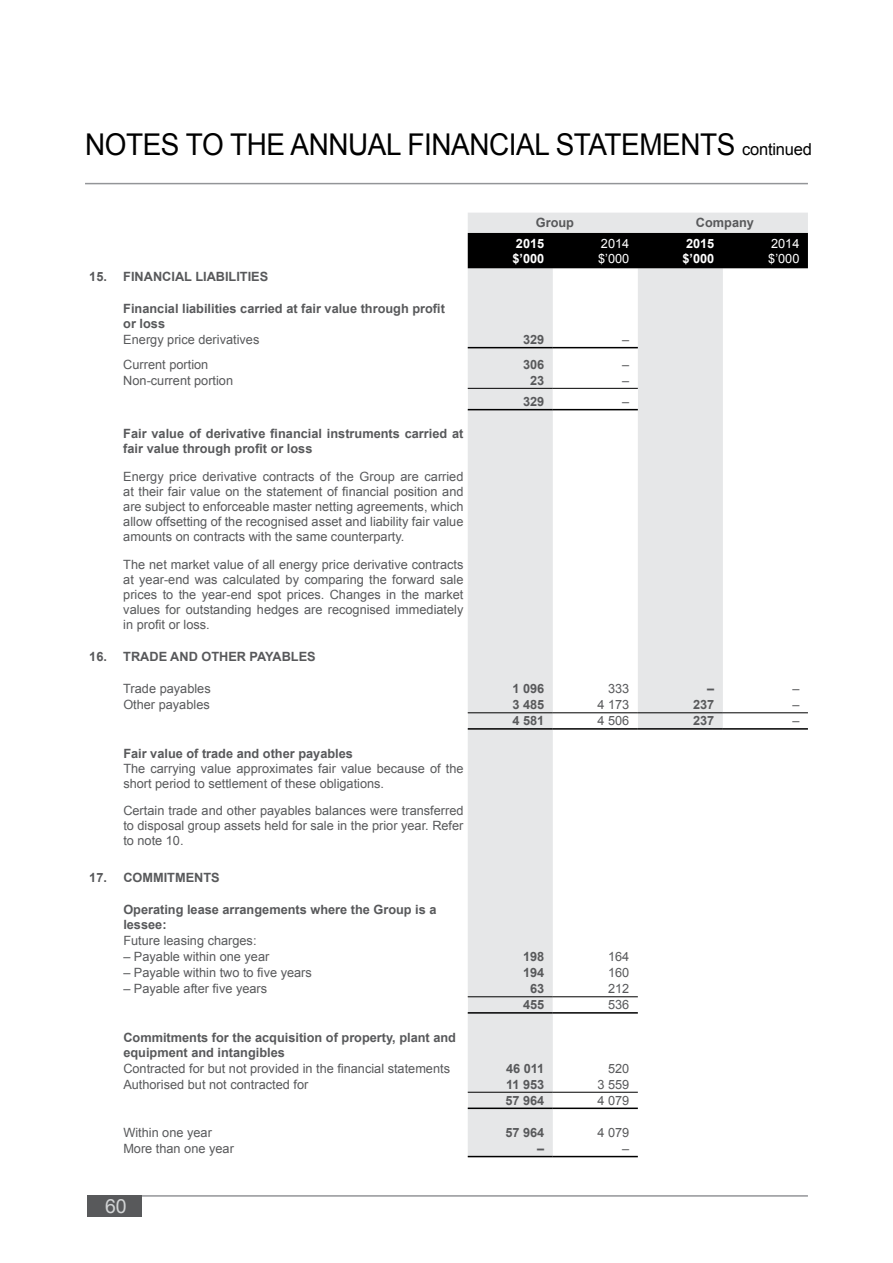
<style>
.page{position:relative;width:893px;height:1263px;background:#fff}
.page>*{position:absolute;margin:0;border:0;box-sizing:border-box;transform-origin:0 0}
.t1{font:30px "Arial";letter-spacing:-.015em;color:#000;scale:.93 1}
.t2{font:19.5px "Arial";color:#d1d3d4}
.t3{font:16.5px "Arial";letter-spacing:-.015em;color:#000}
.t4{font:12.75px/15px "Arial";color:#58595b;text-align:justify}
.t5{font:700 12.75px/15px "Arial";color:#58595b}
.t6{font:700 12.75px/15px "Arial";color:#fff}
.t7{font:12.75px/15px "Arial";color:#fff}
</style>
<div class="page">
<hr style="left:85px;top:183px;width:723px;height:1px;background:#939598">
<hr style="left:128px;top:1195px;width:680px;height:2px;background:#939598">
<div style="left:87px;top:1195px;width:55px;height:21px;background:#58595b"></div>
<svg style="left:468px;top:213px;width:340px;height:943px"></svg>
<div style="left:468px;top:233px;width:340px;height:35px;background:#000"></div>
<svg style="left:467px;top:388px;width:341px;height:720px"></svg>
<hr style="left:468px;top:409px;width:85px;height:1px;background:#000">
<hr style="left:553px;top:409px;width:85px;height:1px;background:#000">
<hr style="left:468px;top:728px;width:85px;height:2px;background:#000">
<hr style="left:553px;top:728px;width:85px;height:2px;background:#000">
<hr style="left:638px;top:728px;width:85px;height:2px;background:#000">
<hr style="left:723px;top:728px;width:85px;height:2px;background:#000">
<hr style="left:468px;top:1012px;width:85px;height:2px;background:#000">
<hr style="left:553px;top:1012px;width:85px;height:2px;background:#000">
<hr style="left:468px;top:1107px;width:85px;height:2px;background:#000">
<hr style="left:553px;top:1107px;width:85px;height:2px;background:#000">
<hr style="left:468px;top:347px;width:85px;height:1px;background:#000">
<hr style="left:553px;top:347px;width:85px;height:1px;background:#000">
<hr style="left:468px;top:388px;width:85px;height:1px;background:#000">
<hr style="left:553px;top:388px;width:85px;height:1px;background:#000">
<hr style="left:468px;top:712px;width:85px;height:1px;background:#000">
<hr style="left:553px;top:712px;width:85px;height:1px;background:#000">
<hr style="left:638px;top:712px;width:85px;height:1px;background:#000">
<hr style="left:723px;top:712px;width:85px;height:1px;background:#000">
<hr style="left:468px;top:996px;width:85px;height:1px;background:#000">
<hr style="left:553px;top:996px;width:85px;height:1px;background:#000">
<hr style="left:468px;top:1092px;width:85px;height:1px;background:#000">
<hr style="left:553px;top:1092px;width:85px;height:1px;background:#000">
<hr style="left:468px;top:1156px;width:85px;height:1px;background:#000">
<hr style="left:553px;top:1156px;width:85px;height:1px;background:#000">
<h1 class="t1" style="left:85px;top:125px;width:42px">Notes</h1>
<h1 class="t1" style="left:186px;top:125px;width:134px">to theann</h1>
<h1 class="t1" style="left:348px;top:125px;width:82px">ual Financial</h1>
<h1 class="t1" style="left:556px;top:125px;width:40px">Statements</h1>
<p class="t3" style="left:742px;top:138px;width:71px">continued</p>
<p class="t5" style="left:536px;top:216px;width:40px">Group</p>
<p class="t5" style="left:696px;top:216px;width:60px">Company</p>
<p class="t6" style="left:512px;top:236px;width:33px">2015 $’000</p>
<p class="t7" style="left:598px;top:236px;width:33px">2014 $’000</p>
<p class="t6" style="left:682px;top:236px;width:33px">2015 $’000</p>
<p class="t7" style="left:768px;top:236px;width:33px">2014 $’000</p>
<p class="t5" style="left:89px;top:269px;width:180px">15. FINANCIAL LIABILITIES</p>
<p class="t5" style="left:123px;top:302px;width:323px">Financial liabilities carried at fair value through profit or loss</p>
<p class="t4" style="left:123px;top:332px;width:138px">Energy price derivatives</p>
<p class="t5" style="left:523px;top:333px;width:23px">329</p>
<p class="t4" style="left:622px;top:332px;width:9px">–</p>
<p class="t4" style="left:123px;top:357px;width:87px">Current portion</p>
<p class="t5" style="left:523px;top:357px;width:23px">306</p>
<p class="t4" style="left:622px;top:357px;width:9px">–</p>
<p class="t4" style="left:123px;top:373px;width:111px">Non-current portion</p>
<p class="t5" style="left:530px;top:373px;width:16px">23</p>
<p class="t4" style="left:622px;top:373px;width:9px">–</p>
<p class="t5" style="left:523px;top:395px;width:23px">329</p>
<p class="t4" style="left:622px;top:394px;width:9px">–</p>
<p class="t5" style="left:123px;top:427px;width:342px">Fair value of derivative financial instruments carried at fair value through profit or loss</p>
<p class="t4" style="left:123px;top:469px;width:342px">Energy price derivative contracts of the Group are carried at their fair value on the statement of financial position and are subject to enforceable master netting agreements, which allow offsetting of the recognised asset and liability fair value amounts on contracts with the same counterparty.</p>
<p class="t4" style="left:123px;top:557px;width:342px">The net market value of all energy price derivative contracts at year-end was calculated by comparing the forward sale prices to the year-end spot prices. Changes in the market values for outstanding hedges are recognised immediately in profit or loss.</p>
<p class="t5" style="left:89px;top:649px;width:228px">16. TRADE AND OTHER PAYABLES</p>
<p class="t4" style="left:123px;top:681px;width:89px">Trade payables</p>
<p class="t5" style="left:512px;top:682px;width:33px">1 096</p>
<p class="t4" style="left:608px;top:681px;width:23px">333</p>
<p class="t5" style="left:707px;top:682px;width:9px">–</p>
<p class="t4" style="left:792px;top:681px;width:9px">–</p>
<p class="t4" style="left:123px;top:697px;width:88px">Other payables</p>
<p class="t5" style="left:512px;top:698px;width:33px">3 485</p>
<p class="t4" style="left:597px;top:697px;width:33px">4 173</p>
<p class="t5" style="left:693px;top:698px;width:23px">237</p>
<p class="t4" style="left:792px;top:697px;width:9px">–</p>
<p class="t5" style="left:512px;top:714px;width:33px">4 581</p>
<p class="t4" style="left:597px;top:714px;width:33px">4 506</p>
<p class="t5" style="left:693px;top:714px;width:23px">237</p>
<p class="t4" style="left:792px;top:714px;width:9px">–</p>
<p class="t5" style="left:123px;top:746px;width:231px">Fair value of trade and other payables</p>
<p class="t4" style="left:123px;top:761px;width:342px">The carrying value approximates fair value because of the short period to settlement of these obligations.</p>
<p class="t4" style="left:123px;top:803px;width:342px">Certain trade and other payables balances were transferred to disposal group assets held for sale in the prior year. Refer to note 10.</p>
<p class="t5" style="left:89px;top:870px;width:132px">17. COMMITMENTS</p>
<p class="t5" style="left:123px;top:902px;width:315px">Operating lease arrangements where the Group is a lessee:</p>
<p class="t4" style="left:123px;top:933px;width:135px">Future leasing charges:</p>
<p class="t4" style="left:123px;top:949px;width:147px">– Payable within one year</p>
<p class="t5" style="left:523px;top:949px;width:23px">198</p>
<p class="t4" style="left:608px;top:949px;width:23px">164</p>
<p class="t4" style="left:123px;top:965px;width:190px">– Payable within two to five years</p>
<p class="t5" style="left:523px;top:966px;width:23px">194</p>
<p class="t4" style="left:608px;top:965px;width:23px">160</p>
<p class="t4" style="left:123px;top:981px;width:145px">– Payable after five years</p>
<p class="t5" style="left:530px;top:982px;width:16px">63</p>
<p class="t4" style="left:608px;top:981px;width:23px">212</p>
<p class="t5" style="left:523px;top:998px;width:23px">455</p>
<p class="t4" style="left:608px;top:997px;width:23px">536</p>
<p class="t5" style="left:123px;top:1030px;width:334px">Commitments for the acquisition of property, plant and equipment and intangibles</p>
<p class="t4" style="left:123px;top:1061px;width:328px">Contracted for but not provided in the financial statements</p>
<p class="t5" style="left:506px;top:1061px;width:40px">46 011</p>
<p class="t4" style="left:608px;top:1061px;width:23px">520</p>
<p class="t4" style="left:123px;top:1077px;width:186px">Authorised but not contracted for</p>
<p class="t5" style="left:506px;top:1077px;width:40px">11 953</p>
<p class="t4" style="left:597px;top:1077px;width:33px">3 559</p>
<p class="t5" style="left:505px;top:1093px;width:40px">57 964</p>
<p class="t4" style="left:597px;top:1093px;width:33px">4 079</p>
<p class="t4" style="left:123px;top:1125px;width:90px">Within one year</p>
<p class="t5" style="left:505px;top:1125px;width:40px">57 964</p>
<p class="t4" style="left:597px;top:1125px;width:33px">4 079</p>
<p class="t4" style="left:123px;top:1141px;width:112px">More than one year</p>
<p class="t5" style="left:537px;top:1141px;width:9px">–</p>
<p class="t4" style="left:622px;top:1141px;width:9px">–</p>
<h2 class="t2" style="left:105px;top:1193px;width:23px">60</h2>
</div>
